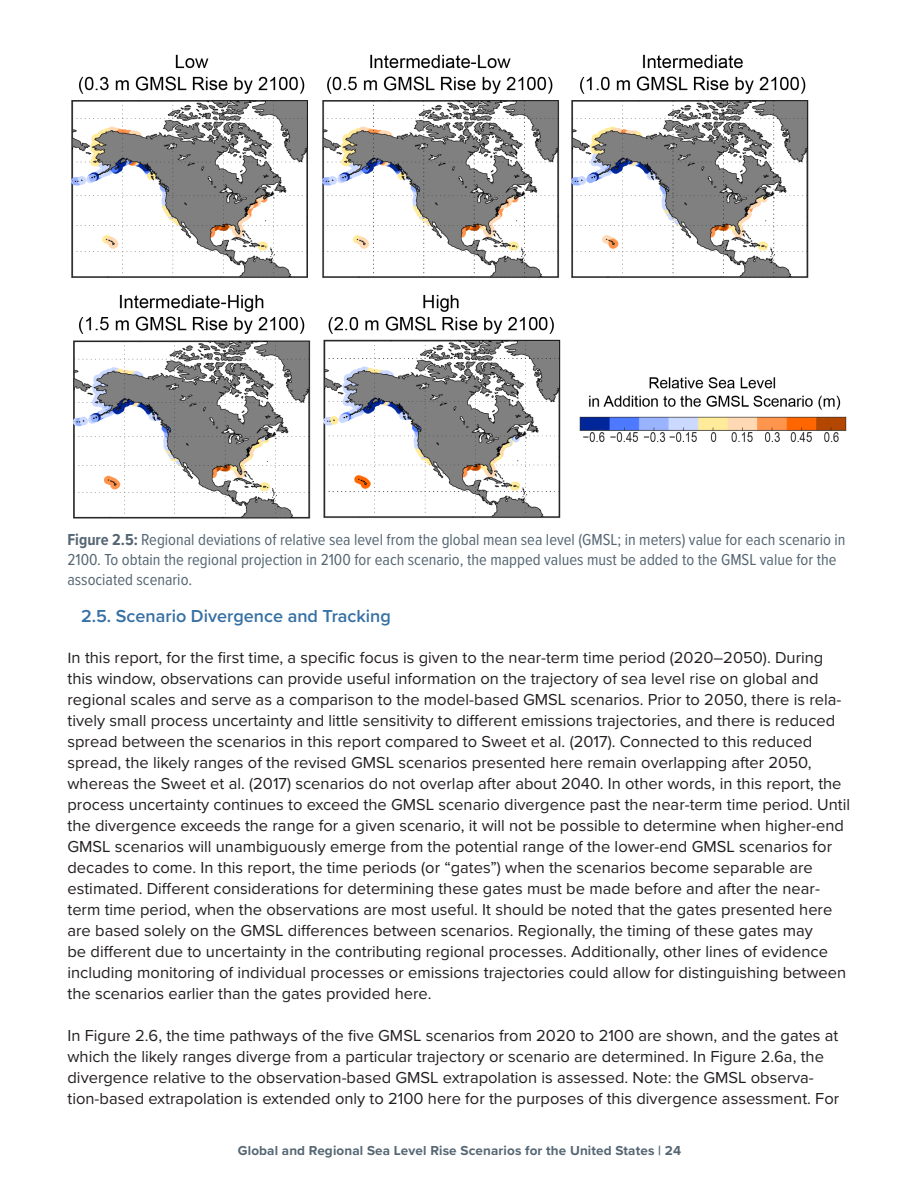
<style>
.page{position:relative;width:918px;height:1188px;background:#fff}
.page>*{position:absolute;margin:0;border:0;box-sizing:border-box;transform-origin:0 0}
.t1{font:600 18px "Proxima Nova";color:#3670a5}
.t2{font:16.5px/21px "Proxima Nova";color:#231f20}
.t3{font:16.5px/19.8px "Proxima Nova Cond";color:#566773}
.t4{font:700 13.5px "Proxima Nova";letter-spacing:.01em;color:#566773}
.s1{font-weight:700}
.s2{font-family:"Calibri"}
</style>
<div class="page">
<img style="left:71px;top:54px;width:776px;height:465px">
<p class="t3" style="left:68px;top:529px;width:779px"><span class="s1">Figure 2.5:</span> Regional deviations of relative sea level from the global mean sea level (GMSL; in meters) value for each scenario in<br>2100. To obtain the regional projection in 2100 for each scenario, the mapped values must be added to the GMSL value for the associated scenario.</p>
<p class="t1" style="left:81px;top:602px;width:311px">2.5. Scenario Divergence and Tracking</p>
<p class="t2" style="left:68px;top:646px;width:784px"><span class="s2">I</span>n this report, for the first time, a specific focus is given to the near-term time period (2020–2050). During this window, observations can provide useful information on the trajectory of sea level rise on global and regional scales and serve as a comparison to the model-based GMSL scenarios. Prior to 2050, there is rela&shy;tively small process uncertainty and little sensitivity to different emissions trajectories, and there is reduced spread between the scenarios in this report compared to Sweet et al. (2017). Connected to this reduced spread, the likely ranges of the revised GMSL scenarios presented here remain overlapping after 2050, whereas the Sweet et al. (2017) scenarios do not overlap after about 2040. In other words, in this report, the process uncertainty continues to exceed the GMSL scenario divergence past the near-term time period. Until the divergence exceeds the range for a given scenario, it will not be possible to determine when higher-end GMSL scenarios will unambiguously emerge from the potential range of the lower-end GMSL scenarios for decades to come. In this report, the time periods (or “gates”) when the scenarios become separable are estimated. Different considerations for determining these gates must be made before and after the near&shy;term time period, when the observations are most useful. It should be noted that the gates presented here are based solely on the GMSL differences between scenarios. Regionally, the timing of these gates may<br>be different due to uncertainty in the contributing regional processes. Additionally, other lines of evidence including monitoring of individual processes or emissions trajectories could allow for distinguishing between the scenarios earlier than the gates provided here.</p>
<p class="t2" style="left:68px;top:1024px;width:773px">In Figure 2.6, the time pathways of the five GMSL scenarios from 2020 to 2100 are shown, and the gates at which the likely ranges diverge from a particular trajectory or scenario are determined. In Figure 2.6a, the divergence relative to the observation-based GMSL extrapolation is assessed. Note: the GMSL observa&shy;tion-based extrapolation is extended only to 2100 here for the purposes of this divergence assessment. For</p>
<p class="t4" style="left:238px;top:1141px;width:445px">Global and Regional Sea Level Rise Scenarios for the United States | 24</p>
</div>
